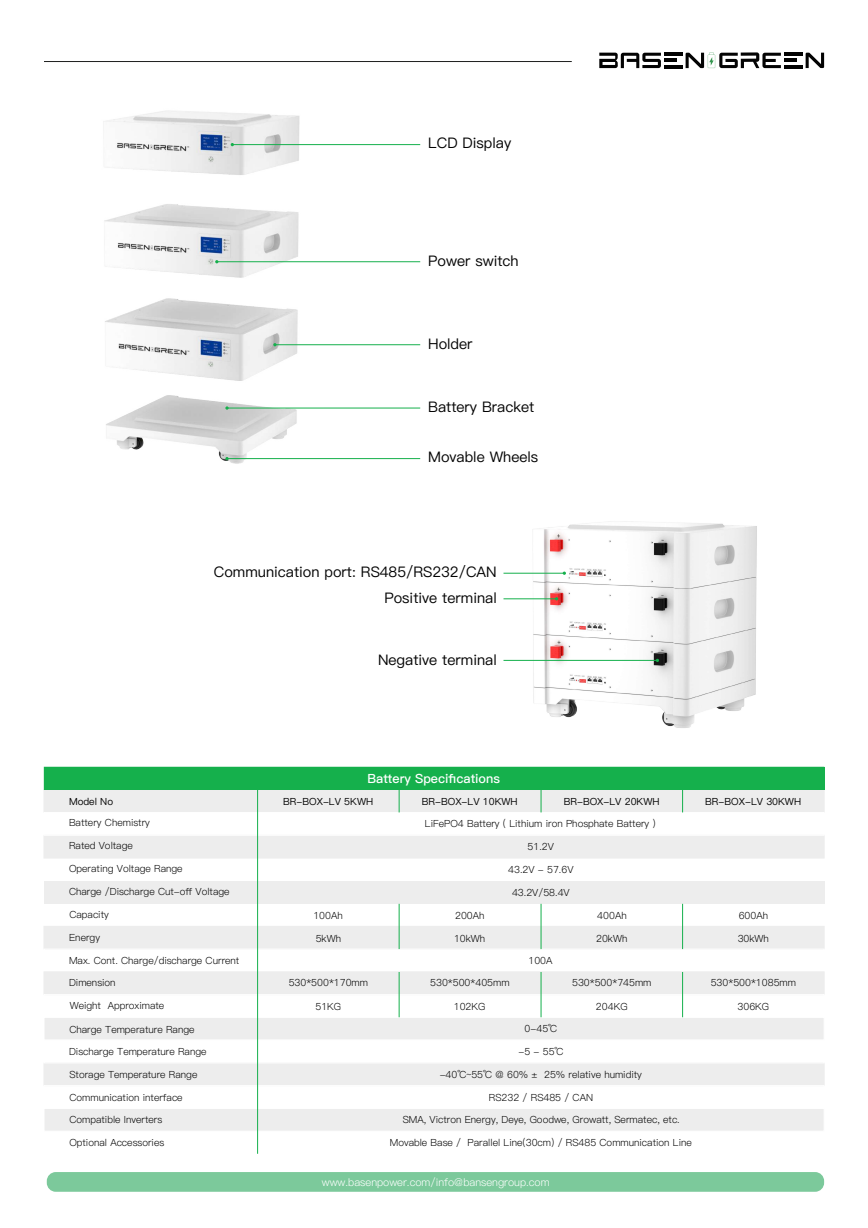
<style>
.page{position:relative;width:868px;height:1228px;background:#fff}
.page>*{position:absolute;margin:0;border:0;box-sizing:border-box;transform-origin:0 0}
.t1{font:14.6px/25.6px "Ping Fang SC Medium";color:#030303;text-align:right}
.t2{font:12.67px "Ping Fang SC Bold";color:#fff}
.t3{font:10.64px "Ping Fang SC Regular";color:#fff}
.t4{font:9.83px "Ping Fang SC Regular";color:#030303}
.t5{font:9.83px "Ping Fang SC Medium";color:#030303}
</style>
<div class="page">
<div style="left:44px;top:881px;width:780px;height:22px;background:#ededed"></div>
<hr style="left:44px;top:61px;width:528px;height:1px;background:#1e1f1e">
<hr style="left:784px;top:53px;width:18px;height:3px;background:#030303">
<hr style="left:784px;top:65px;width:18px;height:3px;background:#030303">
<svg style="left:806px;top:53px;width:18px;height:15px"></svg>
<hr style="left:664px;top:53px;width:18px;height:3px;background:#030303">
<hr style="left:664px;top:65px;width:18px;height:3px;background:#030303">
<svg style="left:599px;top:53px;width:77px;height:15px"></svg>
<svg style="left:686px;top:52px;width:110px;height:16px"></svg>
<div style="left:44px;top:835px;width:780px;height:23px;background:#ededed;border:1px solid #ededed"></div>
<div style="left:47px;top:1172px;width:777px;height:19px;background:#7cc99b;border-radius:9px"></div>
<div style="left:44px;top:926px;width:780px;height:23px;background:#ededed"></div>
<div style="left:44px;top:971px;width:780px;height:23px;background:#ededed"></div>
<div style="left:44px;top:1062px;width:780px;height:23px;background:#ededed"></div>
<div style="left:44px;top:1017px;width:780px;height:23px;background:#ededed;border:1px solid #fff"></div>
<div style="left:44px;top:1040px;width:780px;height:23px;border:1px solid #fff"></div>
<div style="left:44px;top:1108px;width:780px;height:23px;background:#ededed;border:1px solid #fff"></div>
<hr style="left:399px;top:903px;width:1px;height:46px;background:#15b04c">
<hr style="left:399px;top:972px;width:1px;height:45px;background:#15b04c">
<hr style="left:541px;top:903px;width:1px;height:46px;background:#15b04c">
<hr style="left:682px;top:903px;width:1px;height:46px;background:#15b04c">
<hr style="left:541px;top:972px;width:1px;height:45px;background:#15b04c">
<hr style="left:682px;top:972px;width:1px;height:45px;background:#15b04c">
<svg style="left:44px;top:766px;width:375px;height:46px;background:#7fce9b"></svg>
<hr style="left:257px;top:789px;width:1px;height:364px;background:#15b04c">
<img style="left:419px;top:521px;width:406px;height:292px">
<hr style="left:504px;top:573px;width:60px;height:1px;background:#15b04c">
<hr style="left:504px;top:598px;width:53px;height:1px;background:#15b04c">
<hr style="left:504px;top:660px;width:153px;height:1px;background:#15b04c">
<img style="left:103px;top:110px;width:318px;height:354px">
<hr style="left:217px;top:261px;width:203px;height:1px;background:#15b04c">
<hr style="left:275px;top:344px;width:145px;height:1px;background:#15b04c">
<hr style="left:227px;top:458px;width:193px;height:1px;background:#15b04c">
<hr style="left:227px;top:408px;width:193px;height:1px;background:#15b04c">
<svg style="left:225px;top:406px;width:4px;height:4px"></svg>
<hr style="left:232px;top:144px;width:188px;height:1px;background:#15b04c">
<h1 class="t1" style="left:428px;top:131px;width:85px">LCD Display</h1>
<h1 class="t1" style="left:428px;top:248px;width:92px">Power switch</h1>
<h1 class="t1" style="left:428px;top:331px;width:46px">Holder</h1>
<h1 class="t1" style="left:428px;top:394px;width:108px">Battery Bracket</h1>
<h1 class="t1" style="left:428px;top:444px;width:112px">Movable Wheels</h1>
<h1 class="t1" style="left:214px;top:559px;width:285px">Communication port: RS485/RS232/CAN<br>Positive terminal</h1>
<h1 class="t1" style="left:378px;top:647px;width:120px">Negative terminal</h1>
<p class="t2" style="left:368px;top:770px;width:134px">Battery Specifications</p>
<p class="t5" style="left:69px;top:795px;width:46px">Model No</p>
<p class="t4" style="left:69px;top:817px;width:82px">Battery Chemistry</p>
<p class="t4" style="left:425px;top:817px;width:232px">LiFePO4 Battery ( Lithium iron Phosphate Battery )</p>
<p class="t4" style="left:69px;top:839px;width:65px">Rated Voltage</p>
<p class="t4" style="left:528px;top:840px;width:28px">51.2V</p>
<p class="t4" style="left:69px;top:863px;width:115px">Operating Voltage Range</p>
<p class="t4" style="left:508px;top:863px;width:67px">43.2V - 57.6V</p>
<p class="t4" style="left:69px;top:886px;width:162px">Charge /Discharge Cut-off Voltage</p>
<p class="t4" style="left:512px;top:886px;width:59px">43.2V/58.4V</p>
<p class="t4" style="left:69px;top:908px;width:41px">Capacity</p>
<p class="t4" style="left:69px;top:931px;width:32px">Energy</p>
<p class="t4" style="left:69px;top:954px;width:172px">Max. Cont. Charge/discharge Current</p>
<p class="t4" style="left:69px;top:976px;width:48px">Dimension</p>
<p class="t4" style="left:70px;top:999px;width:96px">Weight Approximate</p>
<p class="t5" style="left:564px;top:795px;width:97px">BR-BOX-LV 20KWH</p>
<p class="t5" style="left:283px;top:795px;width:91px">BR-BOX-LV 5KWH</p>
<p class="t5" style="left:422px;top:795px;width:97px">BR-BOX-LV 10KWH</p>
<p class="t4" style="left:313px;top:909px;width:31px">100Ah</p>
<p class="t4" style="left:455px;top:909px;width:31px">200Ah</p>
<p class="t4" style="left:597px;top:909px;width:31px">400Ah</p>
<p class="t4" style="left:596px;top:932px;width:33px">20kWh</p>
<p class="t4" style="left:316px;top:932px;width:27px">5kWh</p>
<p class="t4" style="left:454px;top:932px;width:33px">10kWh</p>
<p class="t4" style="left:528px;top:954px;width:26px">100A</p>
<p class="t4" style="left:289px;top:976px;width:81px">530*500*170mm</p>
<p class="t4" style="left:430px;top:976px;width:81px">530*500*405mm</p>
<p class="t4" style="left:316px;top:1000px;width:27px">51KG</p>
<p class="t4" style="left:454px;top:1000px;width:33px">102KG</p>
<p class="t4" style="left:572px;top:976px;width:81px">530*500*745mm</p>
<p class="t4" style="left:596px;top:1000px;width:33px">204KG</p>
<p class="t4" style="left:525px;top:1022px;width:34px">0-45℃</p>
<p class="t4" style="left:69px;top:1023px;width:127px">Charge Temperature Range</p>
<p class="t4" style="left:69px;top:1045px;width:139px">Discharge Temperature Range</p>
<p class="t4" style="left:518px;top:1045px;width:47px">-5 - 55℃</p>
<p class="t4" style="left:69px;top:1068px;width:129px">Storage Temperature Range</p>
<p class="t4" style="left:440px;top:1068px;width:204px">-40℃~55℃ @ 60% ± 25% relative humidity</p>
<p class="t4" style="left:69px;top:1091px;width:115px">Communication interface</p>
<p class="t4" style="left:489px;top:1091px;width:106px">RS232 / RS485 / CAN</p>
<p class="t4" style="left:69px;top:1113px;width:94px">Compatible Inverters</p>
<p class="t4" style="left:403px;top:1113px;width:279px">SMA, Victron Energy, Deye, Goodwe, Growatt, Sermatec, etc.</p>
<p class="t4" style="left:69px;top:1136px;width:96px">Optional Accessories</p>
<p class="t4" style="left:390px;top:1136px;width:304px">Movable Base / Parallel Line(30cm) / RS485 Communication Line</p>
<p class="t3" style="left:322px;top:1175px;width:229px">www.basenpower.com/info@bansengroup.com</p>
<p class="t5" style="left:705px;top:795px;width:97px">BR-BOX-LV 30KWH</p>
<p class="t4" style="left:739px;top:909px;width:31px">600Ah</p>
<p class="t4" style="left:738px;top:932px;width:33px">30kWh</p>
<p class="t4" style="left:711px;top:976px;width:87px">530*500*1085mm</p>
<p class="t4" style="left:738px;top:1000px;width:33px">306KG</p>
</div>
